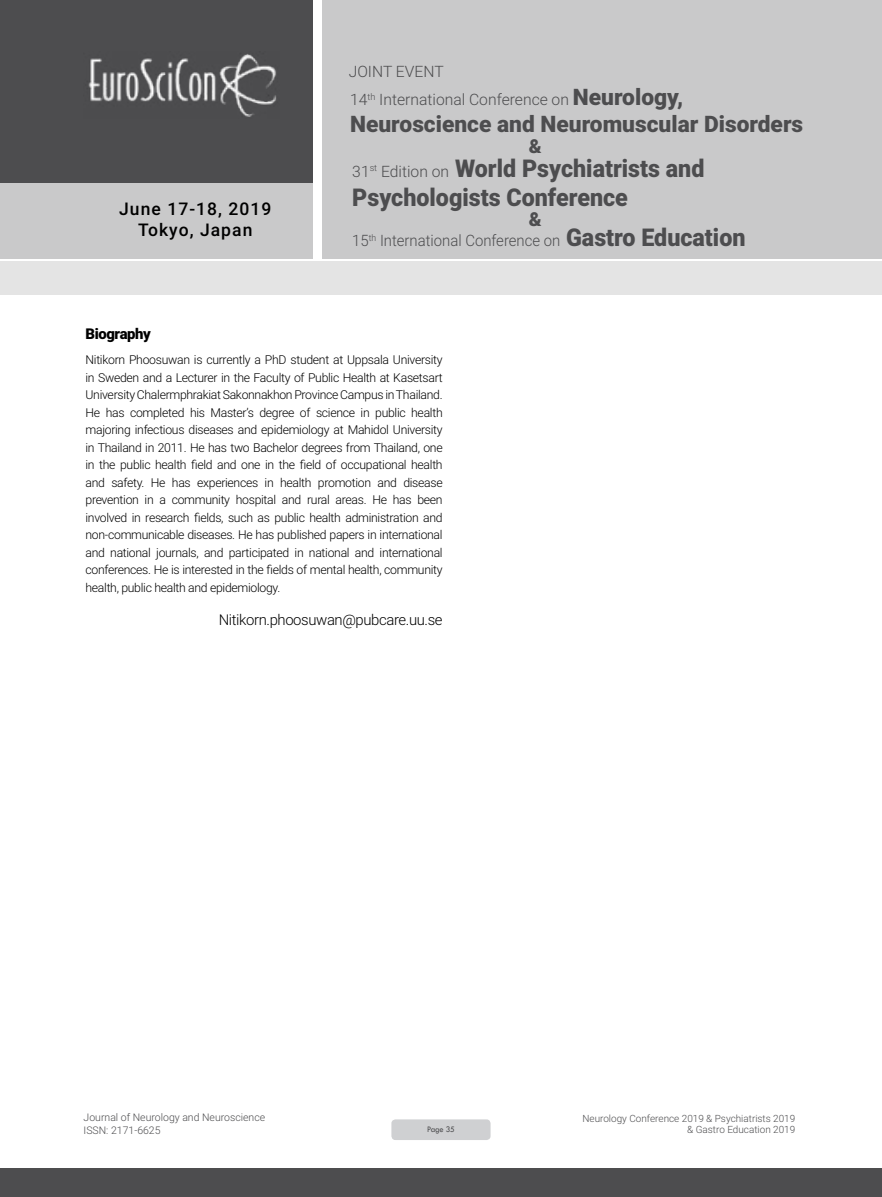
<style>
.page{position:relative;width:882px;height:1197px;background:#fff}
.page>*{position:absolute;margin:0;border:0;box-sizing:border-box;transform-origin:0 0}
.t1{font:900 24.5px/29.4px "Roboto";color:#4d4d4f;scale:.95 1}
.t2{font:900 22.75px "Roboto";color:#4d4d4f}
.t3{font:900 19.25px "Roboto";color:#4d4d4f}
.t4{font:500 17.5px/21px "Roboto";letter-spacing:.06em;color:#000;text-align:center}
.t5{font:300 15.75px "Roboto";color:#4d4d4f}
.t6{font:300 15.75px "Roboto";color:#4d4d4f;scale:.95 1}
.t7{font:300 14.88px "Roboto";letter-spacing:-.025em;color:#000}
.t8{font:900 14.88px "Roboto";letter-spacing:-.025em;color:#000}
.t9{font:300 12.25px/17.5px "Roboto";letter-spacing:-.025em;color:#000;text-align:justify}
.t10{font:300 10.5px/12.6px "Roboto";color:#4d4d4f}
.t11{font:300 9.97px/11.9px "Roboto";color:#4d4d4f;text-align:right}
.t12{font:8.75px "Tw Cen";letter-spacing:-.02em;color:#4d4d4f;scale:.95 1}
.s1{font-weight:900;font-size:22.75px}
.s2{font-weight:300;font-size:15.75px}
.s3{font-weight:900;font-size:24.5px}
</style>
<div class="page">
<div style="left:0;top:0;width:313px;height:183px;background:#4d4d4f"></div>
<div style="left:1px;top:183px;width:312px;height:76px;background:#c9c9ca"></div>
<div style="left:323px;top:0;width:559px;height:259px;background:#c9c9ca"></div>
<img style="left:88px;top:54px;width:188px;height:63px">
<div style="left:0;top:1169px;width:882px;height:28px;background:#4d4d4f"></div>
<div style="left:1px;top:261px;width:881px;height:33px;background:#e4e4e4"></div>
<div style="left:391px;top:1119px;width:100px;height:21px;background:#cfd0d2;border-radius:4px"></div>
<h3 class="t4" style="left:119px;top:198px;width:154px">June 17-18, 2019<br>Tokyo, Japan</h3>
<p class="t5" style="left:349px;top:60px;width:96px">JOINT EVENT</p>
<p class="t5" style="left:350px;top:88px;width:335px">14<sup>th</sup> International Conference on <span class="s1">Neurology,</span></p>
<h2 class="t2" style="left:350px;top:108px;width:455px">Neuroscience and Neuromuscular Disorders</h2>
<h1 class="t1" style="left:352px;top:152px;width:372px"><span class="s2">31</span><sup>st</sup> <span class="s2">Edition on</span> World Psychiatrists and<br>Psychologists Conference</h1>
<p class="t6" style="left:352px;top:230px;width:415px">15<sup>th</sup> International Conference on <span class="s3">Gastro Education</span></p>
<h3 class="t3" style="left:529px;top:133px;width:14px">&amp;</h3>
<h3 class="t3" style="left:529px;top:206px;width:14px">&amp;</h3>
<p class="t8" style="left:86px;top:324px;width:67px">Biography</p>
<p class="t9" style="left:86px;top:351px;width:359px">Nitikorn Phoosuwan is currently a PhD student at Uppsala University in Sweden and a Lecturer in the Faculty of Public Health at Kasetsart University Chalermphrakiat Sakonnakhon Province Campus in Thailand.<br>He has completed his Master’s degree of science in public health majoring infectious diseases and epidemiology at Mahidol University in Thailand in 2011. He has two Bachelor degrees from Thailand, one in the public health field and one in the field of occupational health and safety. He has experiences in health promotion and disease prevention in a community hospital and rural areas. He has been involved in research fields, such as public health administration and non-communicable diseases. He has published papers in international and national journals, and participated in national and international conferences. He is interested in the fields of mental health, community health, public health and epidemiology.</p>
<p class="t7" style="left:219px;top:609px;width:226px">Nitikorn.phoosuwan@pubcare.uu.se</p>
<p class="t10" style="left:84px;top:1111px;width:183px">Journal of Neurology and Neuroscience<br>ISSN: 2171-6625</p>
<p class="t12" style="left:427px;top:1124px;width:31px">Page 35</p>
<p class="t11" style="left:582px;top:1112px;width:214px">Neurology Conference 2019 &amp; Psychiatrists 2019 &amp; Gastro Education 2019</p>
</div>
